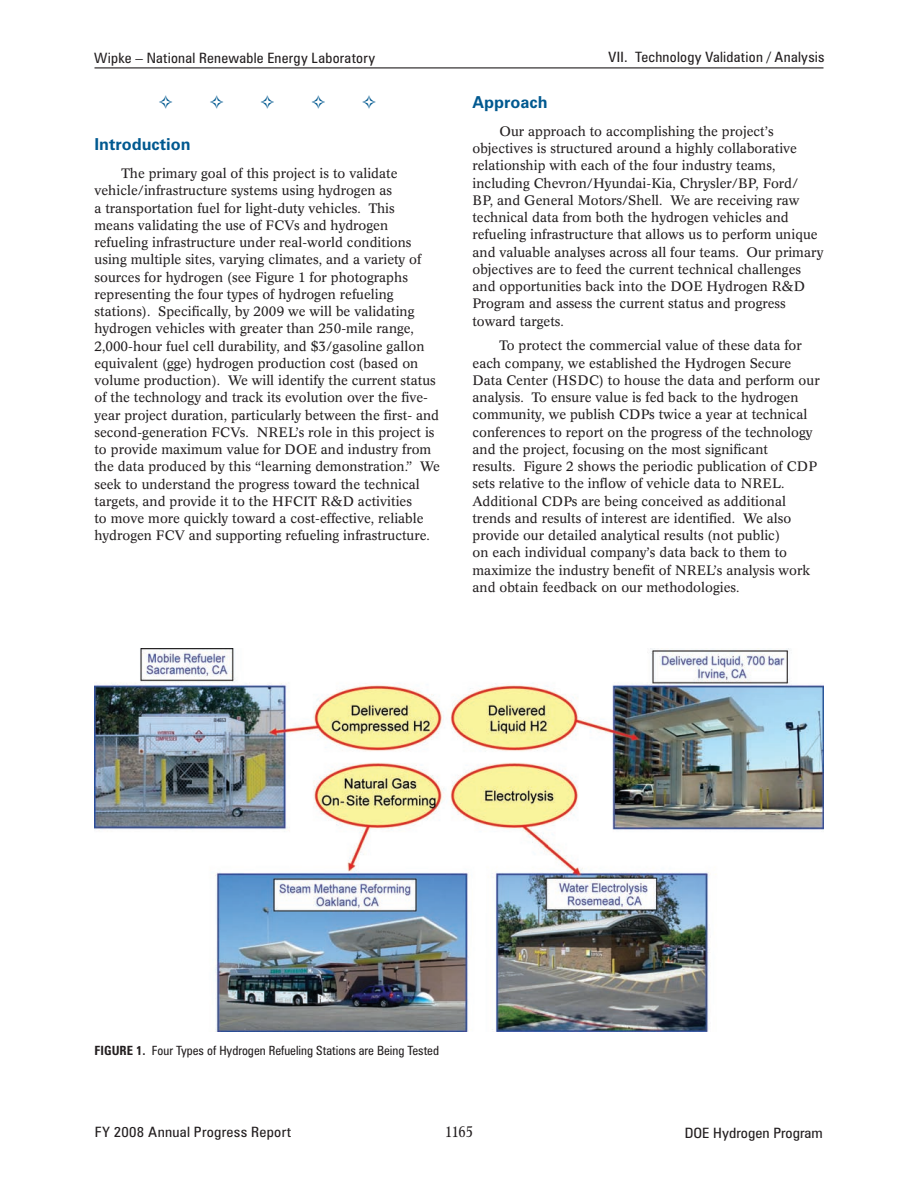
<style>
.page{position:relative;width:918px;height:1188px;background:#fff}
.page>*{position:absolute;margin:0;border:0;box-sizing:border-box;transform-origin:0 0}
._1_RptObjHead{font:700 16.5px "Zurich BT";color:#005990}
.t1{font:condensed 15px "Concorde BE";color:#231f20}
._11_Header_L{font:condensed 14.25px "Zurich BT";letter-spacing:.015em;color:#231f20;scale:1.08 1}
._11_Header_L-2{font:condensed 14.25px "Zurich BT";letter-spacing:.015em;color:#231f20;scale:1.05 1}
._11_Header_R{font:condensed 14.25px "Zurich BT";letter-spacing:.015em;color:#231f20;scale:1.05 1}
._1_Body_text{font:13.5px/17.2px "Concorde BE";color:#231f20}
._1_FigureTitle{font:condensed 12.75px "Zurich BT";color:#231f20}
.s1{font-weight:700}
</style>
<div class="page">
<hr style="left:94px;top:67px;width:730px;height:1px;background:#231f20">
<img style="left:94px;top:648px;width:730px;height:384px">
<p class="_11_Header_L-2" style="left:94px;top:49px;width:269px">Wipke – National Renewable Energy Laboratory</p>
<p class="_11_Header_R" style="left:608px;top:49px;width:207px">VII. Technology Validation / Analysis</p>
<p class="_1_RptObjHead" style="left:94px;top:134px;width:98px">Introduction</p>
<p class="_1_Body_text" style="left:94px;top:165px;width:347px;text-indent:27px">The primary goal of this project is to validate vehicle/infrastructure systems using hydrogen as<br>a transportation fuel for light-duty vehicles. This<br>means validating the use of FCVs and hydrogen refueling infrastructure under real-world conditions using multiple sites, varying climates, and a variety of sources for hydrogen (see Figure 1 for photographs representing the four types of hydrogen refueling stations). Specifically, by 2009 we will be validating hydrogen vehicles with greater than 250-mile range, 2,000-hour fuel cell durability, and $3/gasoline gallon equivalent (gge) hydrogen production cost (based on volume production). We will identify the current status of the technology and track its evolution over the five&shy;year project duration, particularly between the first- and second-generation FCVs. NREL’s role in this project is to provide maximum value for DOE and industry from the data produced by this “learning demonstration.” We seek to understand the progress toward the technical targets, and provide it to the HFCIT R&amp;D activities<br>to move more quickly toward a cost-effective, reliable hydrogen FCV and supporting refueling infrastructure.</p>
<p class="_1_RptObjHead" style="left:472px;top:92px;width:77px">Approach</p>
<p class="_1_Body_text" style="left:472px;top:123px;width:353px;text-indent:27px">Our approach to accomplishing the project’s objectives is structured around a highly collaborative relationship with each of the four industry teams, including Chevron/Hyundai-Kia, Chrysler/BP, Ford/<br>BP, and General Motors/Shell. We are receiving raw technical data from both the hydrogen vehicles and refueling infrastructure that allows us to perform unique and valuable analyses across all four teams. Our primary objectives are to feed the current technical challenges and opportunities back into the DOE Hydrogen R&amp;D Program and assess the current status and progress toward targets.</p>
<p class="_1_Body_text" style="left:472px;top:337px;width:349px;text-indent:27px">To protect the commercial value of these data for each company, we established the Hydrogen Secure Data Center (HSDC) to house the data and perform our analysis. To ensure value is fed back to the hydrogen community, we publish CDPs twice a year at technical conferences to report on the progress of the technology and the project, focusing on the most significant<br>results. Figure 2 shows the periodic publication of CDP sets relative to the inflow of vehicle data to NREL.<br>Additional CDPs are being conceived as additional trends and results of interest are identified. We also provide our detailed analytical results (not public)<br>on each individual company’s data back to them to maximize the industry benefit of NREL’s analysis work and obtain feedback on our methodologies.</p>
<p class="_1_FigureTitle" style="left:94px;top:1043px;width:346px"><span class="s1">FIGURE 1.</span> Four Types of Hydrogen Refueling Stations are Being Tested</p>
<p class="_11_Header_L" style="left:95px;top:1124px;width:184px">FY 2008 Annual Progress Report</p>
<p class="t1" style="left:445px;top:1123px;width:29px">1165</p>
<p class="_11_Header_L" style="left:685px;top:1124px;width:129px">DOE Hydrogen Program</p>
</div>
